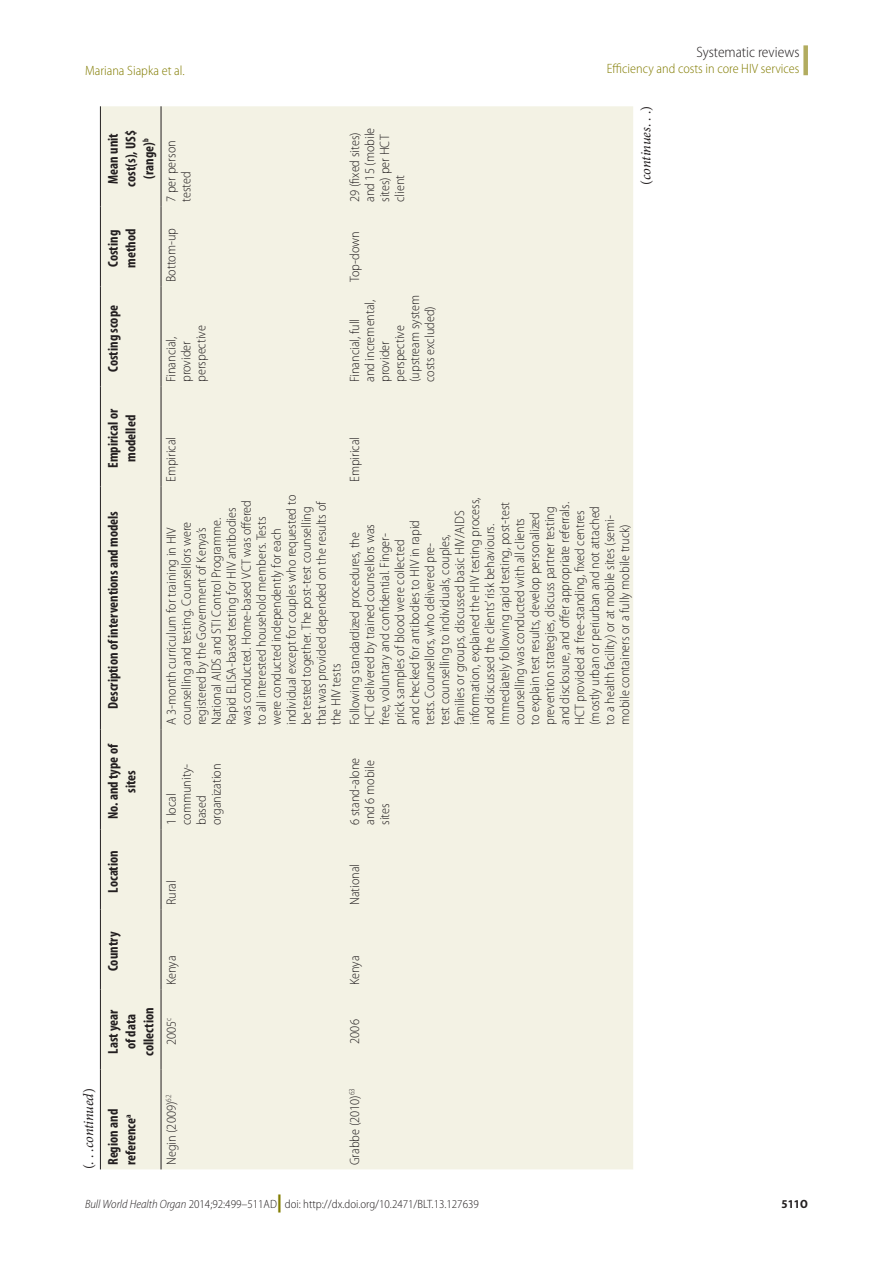
<style>
.page{position:relative;width:893px;height:1263px;background:#fff}
.page>*{position:absolute;margin:0;border:0;box-sizing:border-box;transform-origin:0 0}
.Section_Title{font:300 semi-condensed 15px "Myriad Pro";color:#231f20}
.Tbl_Col_Hd{font:700 condensed 14.25px/17.9px "Myriad Pro";color:#231f20;text-align:center}
.continued_message{font:italic 14.25px "Minion Pro";letter-spacing:-.01em;color:#231f20}
.continues_message{font:italic 14.25px "Minion Pro";letter-spacing:-.01em;color:#231f20}
.Tbl_Body{font:300 semi-condensed 13.5px/15px "Myriad Pro";color:#231f20}
.RH_Outside{font:300 semi-condensed 13.5px "Myriad Pro";color:#827c00}
.RH_Inside{font:300 semi-condensed 13.5px "Myriad Pro";color:#827c00}
.t1{font:300 semi-condensed 12px "Myriad Pro";color:#231f20}
.t2{font:700 semi-condensed 12px "Myriad Pro";color:#231f20}
.s1{font-style:normal}
.s2{font-style:italic}
.s3{font-weight:900;font-stretch:normal;font-size:18px;color:#827c00}
</style>
<div class="page">
<div style="left:803px;top:45px;width:5px;height:30px;background:#b2ac5f"></div>
<div style="left:101px;top:106px;width:532px;height:1063px;background:#f3f2e4"></div>
<hr style="left:161px;top:1069px;width:1px;height:100px;background:#231f20">
<hr style="left:161px;top:989px;width:1px;height:80px;background:#231f20">
<hr style="left:161px;top:909px;width:1px;height:80px;background:#231f20">
<hr style="left:161px;top:829px;width:1px;height:80px;background:#231f20">
<hr style="left:161px;top:729px;width:1px;height:100px;background:#231f20">
<hr style="left:161px;top:486px;width:1px;height:243px;background:#231f20">
<hr style="left:161px;top:386px;width:1px;height:100px;background:#231f20">
<hr style="left:161px;top:286px;width:1px;height:100px;background:#231f20">
<hr style="left:161px;top:206px;width:1px;height:80px;background:#231f20">
<hr style="left:161px;top:106px;width:1px;height:100px;background:#231f20">
<hr style="left:100px;top:1069px;width:1px;height:100px;background:#231f20">
<hr style="left:100px;top:989px;width:1px;height:80px;background:#231f20">
<hr style="left:100px;top:909px;width:1px;height:80px;background:#231f20">
<hr style="left:100px;top:829px;width:1px;height:80px;background:#231f20">
<hr style="left:100px;top:729px;width:1px;height:100px;background:#231f20">
<hr style="left:100px;top:486px;width:1px;height:243px;background:#231f20">
<hr style="left:100px;top:386px;width:1px;height:100px;background:#231f20">
<hr style="left:100px;top:286px;width:1px;height:100px;background:#231f20">
<hr style="left:100px;top:206px;width:1px;height:80px;background:#231f20">
<hr style="left:100px;top:106px;width:1px;height:100px;background:#231f20">
<p class="Section_Title" style="left:696px;top:44px;width:105px">Systematic reviews</p>
<p class="RH_Inside" style="left:85px;top:63px;width:101px">Mariana Siapka et al.</p>
<p class="RH_Outside" style="left:607px;top:61px;width:194px">Efficiency and costs in core HIV services</p>
<p class="Tbl_Col_Hd" style="left:104px;top:187px;width:58px;rotate:-90deg">Mean unit cost(s), US$ (range)<sup>b</sup></p>
<p class="Tbl_Body" style="left:164px;top:202px;width:63px;rotate:-90deg">7 per person tested</p>
<p class="Tbl_Col_Hd" style="left:104px;top:268px;width:41px;text-align:left;rotate:-90deg">Costing method</p>
<p class="Tbl_Col_Hd" style="left:104px;top:372px;width:68px;rotate:-90deg">Costing scope</p>
<p class="Tbl_Body" style="left:164px;top:282px;width:56px;rotate:-90deg">Bottom-up</p>
<p class="Tbl_Body" style="left:164px;top:382px;width:58px;rotate:-90deg">Financial, provider perspective</p>
<p class="Tbl_Body" style="left:347px;top:202px;width:76px;rotate:-90deg">29 (fixed sites) and 15 (mobile sites) per HCT client</p>
<p class="Tbl_Body" style="left:347px;top:282px;width:53px;rotate:-90deg">Top-down</p>
<p class="Tbl_Body" style="left:347px;top:382px;width:89px;rotate:-90deg">Financial, full<br>and incremental, provider perspective (upstream system costs excluded)</p>
<p class="continues_message" style="left:637px;top:185px;width:80px;rotate:-90deg"><span class="s1">(</span>continues<span class="s1">. . .)</span></p>
<p class="Tbl_Col_Hd" style="left:104px;top:468px;width:60px;rotate:-90deg">Empirical or modelled</p>
<p class="Tbl_Col_Hd" style="left:104px;top:709px;width:199px;rotate:-90deg">Description of interventions and models</p>
<p class="Tbl_Col_Hd" style="left:104px;top:819px;width:77px;rotate:-90deg">No. and type of sites</p>
<p class="Tbl_Col_Hd" style="left:104px;top:893px;width:44px;rotate:-90deg">Location</p>
<p class="Tbl_Body" style="left:164px;top:482px;width:47px;rotate:-90deg">Empirical</p>
<p class="Tbl_Body" style="left:164px;top:725px;width:231px;rotate:-90deg">A 3-month curriculum for training in HIV counselling and testing. Counsellors were registered by the Government of Kenya’s National AIDS and STI Control Programme.<br>Rapid ELISA-based testing for HIV antibodies was conducted. Home-based VCT was offered to all interested household members. Tests were conducted independently for each individual except for couples who requested to be tested together. The post-test counselling that was provided depended on the results of the HIV tests</p>
<p class="Tbl_Body" style="left:347px;top:482px;width:47px;rotate:-90deg">Empirical</p>
<p class="Tbl_Body" style="left:347px;top:725px;width:229px;rotate:-90deg">Following standardized procedures, the<br>HCT delivered by trained counsellors was<br>free, voluntary and confidential. Finger-<br>prick samples of blood were collected<br>and checked for antibodies to HIV in rapid tests. Counsellors, who delivered pre-<br>test counselling to individuals, couples, families or groups, discussed basic HIV/AIDS information, explained the HIV testing process, and discussed the clients’ risk behaviours.<br>Immediately following rapid testing, post-test counselling was conducted with all clients<br>to explain test results, develop personalized prevention strategies, discuss partner testing and disclosure, and offer appropriate referrals.<br>HCT provided at free-standing, fixed centres (mostly urban or periurban and not attached to a health facility) or at mobile sites (semi&shy;mobile containers or a fully mobile truck)</p>
<p class="Tbl_Body" style="left:164px;top:825px;width:63px;rotate:-90deg">1 local community&shy;based organization</p>
<p class="Tbl_Body" style="left:347px;top:825px;width:69px;rotate:-90deg">6 stand-alone and 6 mobile sites</p>
<p class="Tbl_Body" style="left:164px;top:905px;width:26px;rotate:-90deg">Rural</p>
<p class="Tbl_Body" style="left:347px;top:905px;width:43px;rotate:-90deg">National</p>
<p class="Tbl_Col_Hd" style="left:104px;top:971px;width:41px;rotate:-90deg">Country</p>
<p class="Tbl_Col_Hd" style="left:104px;top:1056px;width:50px;rotate:-90deg">Last year of data collection</p>
<p class="Tbl_Body" style="left:164px;top:985px;width:31px;rotate:-90deg">Kenya</p>
<p class="Tbl_Body" style="left:164px;top:1045px;width:29px;rotate:-90deg">2005<sup>c</sup></p>
<p class="Tbl_Body" style="left:347px;top:985px;width:31px;rotate:-90deg">Kenya</p>
<p class="Tbl_Body" style="left:347px;top:1044px;width:26px;rotate:-90deg">2006</p>
<p class="continued_message" style="left:80px;top:1169px;width:83px;rotate:-90deg"><span class="s1">(. . .</span>continued<span class="s1">)</span></p>
<p class="Tbl_Col_Hd" style="left:104px;top:1165px;width:58px;text-align:left;rotate:-90deg">Region and reference<sup>a</sup></p>
<p class="Tbl_Body" style="left:164px;top:1165px;width:72px;rotate:-90deg">Negin (2009)<sup>62</sup></p>
<p class="Tbl_Body" style="left:347px;top:1165px;width:79px;rotate:-90deg">Grabbe (2010)<sup>63</sup></p>
<p class="t1" style="left:85px;top:1198px;width:395px"><span class="s2">Bull World Health Organ</span> 2014;92:499–511AD<span class="s3">|</span> doi: http://dx.doi.org/10.2471/BLT.13.127639</p>
<p class="t2" style="left:782px;top:1197px;width:28px">511O</p>
</div>
